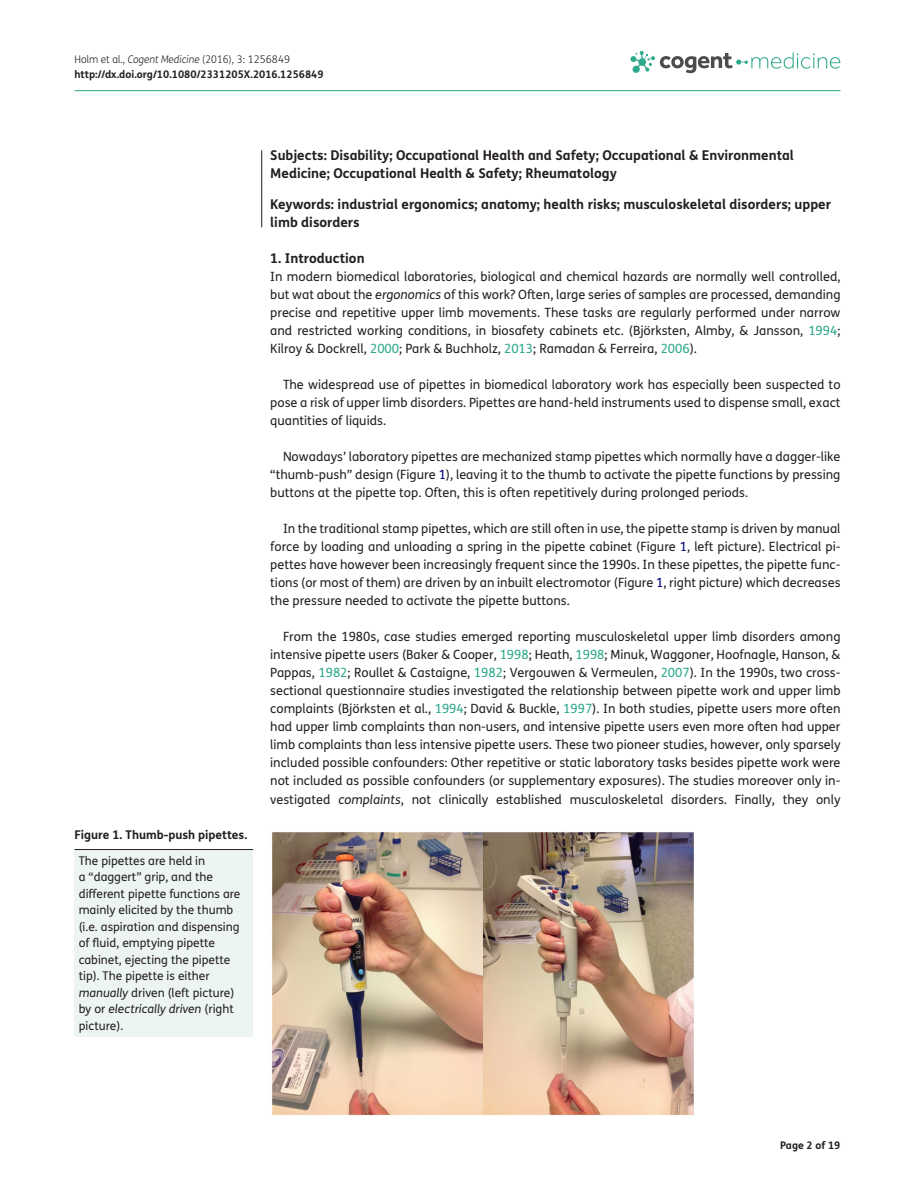
<style>
.page{position:relative;width:915px;height:1191px;background:#fff}
.page>*{position:absolute;margin:0;border:0;box-sizing:border-box;transform-origin:0 0}
.t1{font:700 13.5px/18px "FS Me Pro";color:#231f20}
.t2{font:12.75px/18px "FS Me Pro";color:#231f20;text-align:justify}
.t3{font:12px/16.5px "FS Me Pro";color:#231f20}
.t4{font:700 12px "FS Me Pro";color:#231f20}
.t5{font:700 10.5px/15px "FS Me Pro";color:#231f20}
.s1{font-weight:300}
.s2{font-weight:300;font-style:italic}
.s3{font-style:italic}
.s4{color:#2ca88a}
.s5{color:#000080}
</style>
<div class="page">
<hr style="left:74px;top:90px;width:766px;height:1px;background:#2ca88a">
<svg style="left:630px;top:51px;width:210px;height:22px"></svg>
<div style="left:74px;top:849px;width:179px;height:187px;background:#edf5f1"></div>
<hr style="left:74px;top:849px;width:179px;height:1px;background:#231f20">
<img style="left:272px;top:830px;width:422px;height:286px">
<hr style="left:261px;top:150px;width:1px;height:77px;background:#231f20">
<p class="t5" style="left:74px;top:51px;width:251px"><span class="s1">Holm et al.,</span> <span class="s2">Cogent Medicine</span> <span class="s1">(2016), 3: 1256849 </span>http://dx.doi.org/10.1080/2331205X.2016.1256849</p>
<p class="t4" style="left:74px;top:825px;width:174px">Figure 1. Thumb-push pipettes.</p>
<p class="t3" style="left:79px;top:852px;width:163px">The pipettes are held in<br>a “daggert” grip, and the different pipette functions are mainly elicited by the thumb (i.e. aspiration and dispensing of fluid, emptying pipette cabinet, ejecting the pipette tip). The pipette is either <span class="s3">manually</span> driven (left picture) by or <span class="s3">electrically driven</span> (right picture).</p>
<p class="t1" style="left:270px;top:146px;width:525px">Subjects: Disability; Occupational Health and Safety; Occupational &amp; Environmental<br>Medicine; Occupational Health &amp; Safety; Rheumatology</p>
<p class="t1" style="left:270px;top:195px;width:562px">Keywords: industrial ergonomics; anatomy; health risks; musculoskeletal disorders; upper limb disorders</p>
<p class="t1" style="left:270px;top:249px;width:96px">1. Introduction</p>
<p class="t2" style="left:270px;top:267px;width:571px">In modern biomedical laboratories, biological and chemical hazards are normally well controlled, but wat about the <span class="s3">ergonomics</span> of this work? Often, large series of samples are processed, demanding precise and repetitive upper limb movements. These tasks are regularly performed under narrow and restricted working conditions, in biosafety cabinets etc. (Björksten, Almby, &amp; Jansson, <span class="s4">1994</span>; Kilroy &amp; Dockrell, <span class="s4">2000</span>; Park &amp; Buchholz, <span class="s4">2013</span>; Ramadan &amp; Ferreira, <span class="s4">2006</span>).</p>
<p class="t2" style="left:270px;top:375px;width:571px;text-indent:13px">The widespread use of pipettes in biomedical laboratory work has especially been suspected to pose a risk of upper limb disorders. Pipettes are hand-held instruments used to dispense small, exact quantities of liquids.</p>
<p class="t2" style="left:270px;top:447px;width:571px;text-indent:13px">Nowadays’ laboratory pipettes are mechanized stamp pipettes which normally have a dagger-like “thumb-push” design (Figure <span class="s5">1</span>), leaving it to the thumb to activate the pipette functions by pressing buttons at the pipette top. Often, this is often repetitively during prolonged periods.</p>
<p class="t2" style="left:270px;top:519px;width:571px;text-indent:13px">In the traditional stamp pipettes, which are still often in use, the pipette stamp is driven by manual force by loading and unloading a spring in the pipette cabinet (Figure <span class="s5">1</span>, left picture). Electrical pi&shy;pettes have however been increasingly frequent since the 1990s. In these pipettes, the pipette func&shy;tions (or most of them) are driven by an inbuilt electromotor (Figure <span class="s5">1</span>, right picture) which decreases the pressure needed to activate the pipette buttons.</p>
<p class="t2" style="left:270px;top:627px;width:571px;text-indent:13px">From the 1980s, case studies emerged reporting musculoskeletal upper limb disorders among intensive pipette users (Baker &amp; Cooper, <span class="s4">1998</span>; Heath, <span class="s4">1998</span>; Minuk, Waggoner, Hoofnagle, Hanson, &amp; Pappas, <span class="s4">1982</span>; Roullet &amp; Castaigne, <span class="s4">1982</span>; Vergouwen &amp; Vermeulen, <span class="s4">2007</span>). In the 1990s, two cross&shy;sectional questionnaire studies investigated the relationship between pipette work and upper limb complaints (Björksten et al., <span class="s4">1994</span>; David &amp; Buckle, <span class="s4">1997</span>). In both studies, pipette users more often had upper limb complaints than non-users, and intensive pipette users even more often had upper limb complaints than less intensive pipette users. These two pioneer studies, however, only sparsely included possible confounders: Other repetitive or static laboratory tasks besides pipette work were not included as possible confounders (or supplementary exposures). The studies moreover only in&shy;vestigated <span class="s3">complaints</span>, not clinically established musculoskeletal disorders. Finally, they only</p>
<p class="t5" style="left:780px;top:1137px;width:62px">Page 2 of 19</p>
</div>
